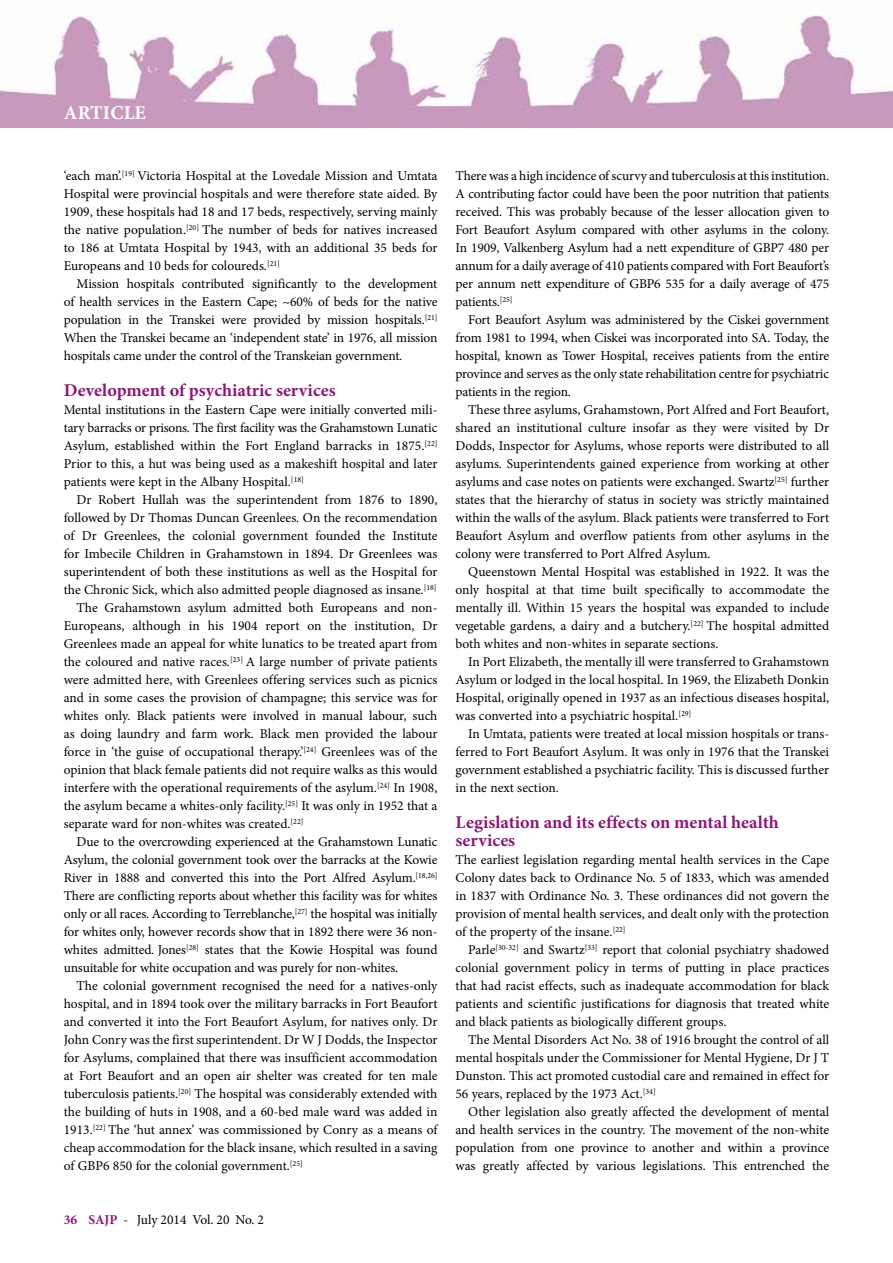
<style>
.page{position:relative;width:893px;height:1263px;background:#fff}
.page>*{position:absolute;margin:0;border:0;box-sizing:border-box;transform-origin:0 0}
.t1{font:700 19.5px "Minion Pro";letter-spacing:.01em;color:#fff}
.t2{font:700 18px/18px "Minion Pro";color:#8d1975}
.t3{font:13.5px/18px "Minion Pro";letter-spacing:-.005em;color:#000;text-align:justify}
.s1{font-weight:700;color:#8d1975}
</style>
<div class="page">
<img style="left:0;top:15px;width:893px;height:113px">
<h1 class="t1" style="left:64px;top:99px;width:84px">ARTICLE</h1>
<p class="t3" style="left:64px;top:167px;width:375px">‘each man’.<sup>[19]</sup> Victoria Hospital at the Lovedale Mission and Umtata Hospital were provincial hospitals and were therefore state aided. By 1909, these hospitals had 18 and 17 beds, respectively, serving mainly the native population.<sup>[20]</sup> The number of beds for natives increased to 186 at Umtata Hospital by 1943, with an additional 35 beds for Europeans and 10 beds for coloureds.<sup>[21]</sup></p>
<p class="t3" style="left:64px;top:275px;width:375px;text-indent:13px">Mission hospitals contributed significantly to the development of health services in the Eastern Cape; ~60% of beds for the native population in the Transkei were provided by mission hospitals.<sup>[21] </sup>When the Transkei became an ‘independent state’ in 1976, all mission hospitals came under the control of the Transkeian government.</p>
<h2 class="t2" style="left:64px;top:381px;width:273px">Development of psychiatric services</h2>
<p class="t3" style="left:64px;top:401px;width:375px">Mental institutions in the Eastern Cape were initially converted mili&shy;tary barracks or prisons. The first facility was the Grahamstown Lunatic Asylum, established within the Fort England barracks in 1875.<sup>[22] </sup>Prior to this, a hut was being used as a makeshift hospital and later patients were kept in the Albany Hospital.<sup>[18]</sup></p>
<p class="t3" style="left:77px;top:491px;width:362px">Dr Robert Hullah was the superintendent from 1876 to 1890,</p>
<p class="t3" style="left:64px;top:509px;width:375px">followed by Dr Thomas Duncan Greenlees. On the recommendation</p>
<p class="t3" style="left:64px;top:527px;width:375px">of Dr Greenlees, the colonial government founded the Institute</p>
<p class="t3" style="left:64px;top:545px;width:375px">for Imbecile Children in Grahamstown in 1894. Dr Greenlees was</p>
<p class="t3" style="left:64px;top:563px;width:375px">superintendent of both these institutions as well as the Hospital for</p>
<p class="t3" style="left:64px;top:581px;width:374px">the Chronic Sick, which also admitted people diagnosed as insane.<sup>[18]</sup></p>
<p class="t3" style="left:77px;top:599px;width:362px">The Grahamstown asylum admitted both Europeans and non-</p>
<p class="t3" style="left:64px;top:617px;width:375px">Europeans, although in his 1904 report on the institution, Dr</p>
<p class="t3" style="left:64px;top:635px;width:375px">Greenlees made an appeal for white lunatics to be treated apart from</p>
<p class="t3" style="left:64px;top:653px;width:375px">the coloured and native races.<sup>[23]</sup> A large number of private patients</p>
<p class="t3" style="left:64px;top:671px;width:375px">were admitted here, with Greenlees offering services such as picnics</p>
<p class="t3" style="left:64px;top:689px;width:375px">and in some cases the provision of champagne; this service was for</p>
<p class="t3" style="left:64px;top:707px;width:375px">whites only. Black patients were involved in manual labour, such</p>
<p class="t3" style="left:64px;top:725px;width:375px">as doing laundry and farm work. Black men provided the labour</p>
<p class="t3" style="left:64px;top:743px;width:375px">force in ‘the guise of occupational therapy.’<sup>[24]</sup> Greenlees was of the</p>
<p class="t3" style="left:64px;top:761px;width:375px">opinion that black female patients did not require walks as this would</p>
<p class="t3" style="left:64px;top:779px;width:375px">interfere with the operational requirements of the asylum.<sup>[24]</sup> In 1908,</p>
<p class="t3" style="left:64px;top:797px;width:375px">the asylum became a whites-only facility.<sup>[25]</sup> It was only in 1952 that a</p>
<p class="t3" style="left:64px;top:815px;width:241px">separate ward for non-whites was created.<sup>[22]</sup></p>
<p class="t3" style="left:77px;top:833px;width:362px">Due to the overcrowding experienced at the Grahamstown Lunatic</p>
<p class="t3" style="left:64px;top:851px;width:375px">Asylum, the colonial government took over the barracks at the Kowie</p>
<p class="t3" style="left:64px;top:869px;width:375px">River in 1888 and converted this into the Port Alfred Asylum.<sup>[18,26]</sup></p>
<p class="t3" style="left:64px;top:887px;width:375px">There are conflicting reports about whether this facility was for whites</p>
<p class="t3" style="left:64px;top:905px;width:375px">only or all races. According to Terreblanche,<sup>[27]</sup> the hospital was initially</p>
<p class="t3" style="left:64px;top:923px;width:375px">for whites only, however records show that in 1892 there were 36 non-</p>
<p class="t3" style="left:64px;top:941px;width:375px">whites admitted. Jones<sup>[28]</sup> states that the Kowie Hospital was found</p>
<p class="t3" style="left:64px;top:959px;width:336px">unsuitable for white occupation and was purely for non-whites.</p>
<p class="t3" style="left:77px;top:977px;width:362px">The colonial government recognised the need for a natives-only</p>
<p class="t3" style="left:64px;top:995px;width:375px">hospital, and in 1894 took over the military barracks in Fort Beaufort</p>
<p class="t3" style="left:64px;top:1013px;width:375px">and converted it into the Fort Beaufort Asylum, for natives only. Dr</p>
<p class="t3" style="left:64px;top:1031px;width:375px">John Conry was the first superintendent. Dr W J Dodds, the Inspector</p>
<p class="t3" style="left:64px;top:1049px;width:375px">for Asylums, complained that there was insufficient accommodation</p>
<p class="t3" style="left:64px;top:1067px;width:375px">at Fort Beaufort and an open air shelter was created for ten male</p>
<p class="t3" style="left:64px;top:1085px;width:375px">tuberculosis patients.<sup>[20]</sup> The hospital was considerably extended with</p>
<p class="t3" style="left:64px;top:1103px;width:375px">the building of huts in 1908, and a 60-bed male ward was added in</p>
<p class="t3" style="left:64px;top:1121px;width:375px">1913.<sup>[22]</sup> The ‘hut annex’ was commissioned by Conry as a means of</p>
<p class="t3" style="left:64px;top:1139px;width:375px">cheap accommodation for the black insane, which resulted in a saving</p>
<p class="t3" style="left:64px;top:1157px;width:241px">of GBP6 850 for the colonial government.<sup>[25]</sup></p>
<p class="t3" style="left:64px;top:1211px;width:202px"><span class="s1">36 SAJP</span> - July 2014 Vol. 20 No. 2</p>
<p class="t3" style="left:455px;top:167px;width:375px">There was a high incidence of scurvy and tuberculosis at this institution.<br>A contributing factor could have been the poor nutrition that patients received. This was probably because of the lesser allocation given to Fort Beaufort Asylum compared with other asylums in the colony.<br>In 1909, Valkenberg Asylum had a nett expenditure of GBP7 480 per annum for a daily average of 410 patients compared with Fort Beaufort’s per annum nett expenditure of GBP6 535 for a daily average of 475 patients.<sup>[25]</sup></p>
<p class="t3" style="left:455px;top:311px;width:375px;text-indent:13px">Fort Beaufort Asylum was administered by the Ciskei government from 1981 to 1994, when Ciskei was incorporated into SA. Today, the hospital, known as Tower Hospital, receives patients from the entire province and serves as the only state rehabilitation centre for psychiatric patients in the region.</p>
<p class="t3" style="left:455px;top:401px;width:375px;text-indent:13px">These three asylums, Grahamstown, Port Alfred and Fort Beaufort, shared an institutional culture insofar as they were visited by Dr Dodds, Inspector for Asylums, whose reports were distributed to all asylums. Superintendents gained experience from working at other asylums and case notes on patients were exchanged. Swartz<sup>[25]</sup> further states that the hierarchy of status in society was strictly maintained within the walls of the asylum. Black patients were transferred to Fort Beaufort Asylum and overflow patients from other asylums in the colony were transferred to Port Alfred Asylum.</p>
<p class="t3" style="left:455px;top:563px;width:375px;text-indent:13px">Queenstown Mental Hospital was established in 1922. It was the only hospital at that time built specifically to accommodate the mentally ill. Within 15 years the hospital was expanded to include vegetable gardens, a dairy and a butchery.<sup>[22]</sup> The hospital admitted both whites and non-whites in separate sections.</p>
<p class="t3" style="left:455px;top:653px;width:375px;text-indent:13px">In Port Elizabeth, the mentally ill were transferred to Grahamstown Asylum or lodged in the local hospital. In 1969, the Elizabeth Donkin Hospital, originally opened in 1937 as an infectious diseases hospital, was converted into a psychiatric hospital.<sup>[29]</sup></p>
<p class="t3" style="left:455px;top:725px;width:375px;text-indent:13px">In Umtata, patients were treated at local mission hospitals or trans&shy;ferred to Fort Beaufort Asylum. It was only in 1976 that the Transkei government established a psychiatric facility. This is discussed further in the next section.</p>
<h2 class="t2" style="left:455px;top:813px;width:325px">Legislation and its effects on mental health services</h2>
<p class="t3" style="left:455px;top:851px;width:375px">The earliest legislation regarding mental health services in the Cape Colony dates back to Ordinance No. 5 of 1833, which was amended in 1837 with Ordinance No. 3. These ordinances did not govern the provision of mental health services, and dealt only with the protection of the property of the insane.<sup>[22]</sup></p>
<p class="t3" style="left:455px;top:941px;width:375px;text-indent:13px">Parle<sup>[30-32]</sup> and Swartz<sup>[33]</sup> report that colonial psychiatry shadowed colonial government policy in terms of putting in place practices that had racist effects, such as inadequate accommodation for black patients and scientific justifications for diagnosis that treated white and black patients as biologically different groups.</p>
<p class="t3" style="left:455px;top:1031px;width:375px;text-indent:13px">The Mental Disorders Act No. 38 of 1916 brought the control of all mental hospitals under the Commissioner for Mental Hygiene, Dr J T Dunston. This act promoted custodial care and remained in effect for 56 years, replaced by the 1973 Act.<sup>[34]</sup></p>
<p class="t3" style="left:455px;top:1103px;width:375px;text-indent:13px">Other legislation also greatly affected the development of mental and health services in the country. The movement of the non-white population from one province to another and within a province was greatly affected by various legislations. This entrenched the</p>
</div>
